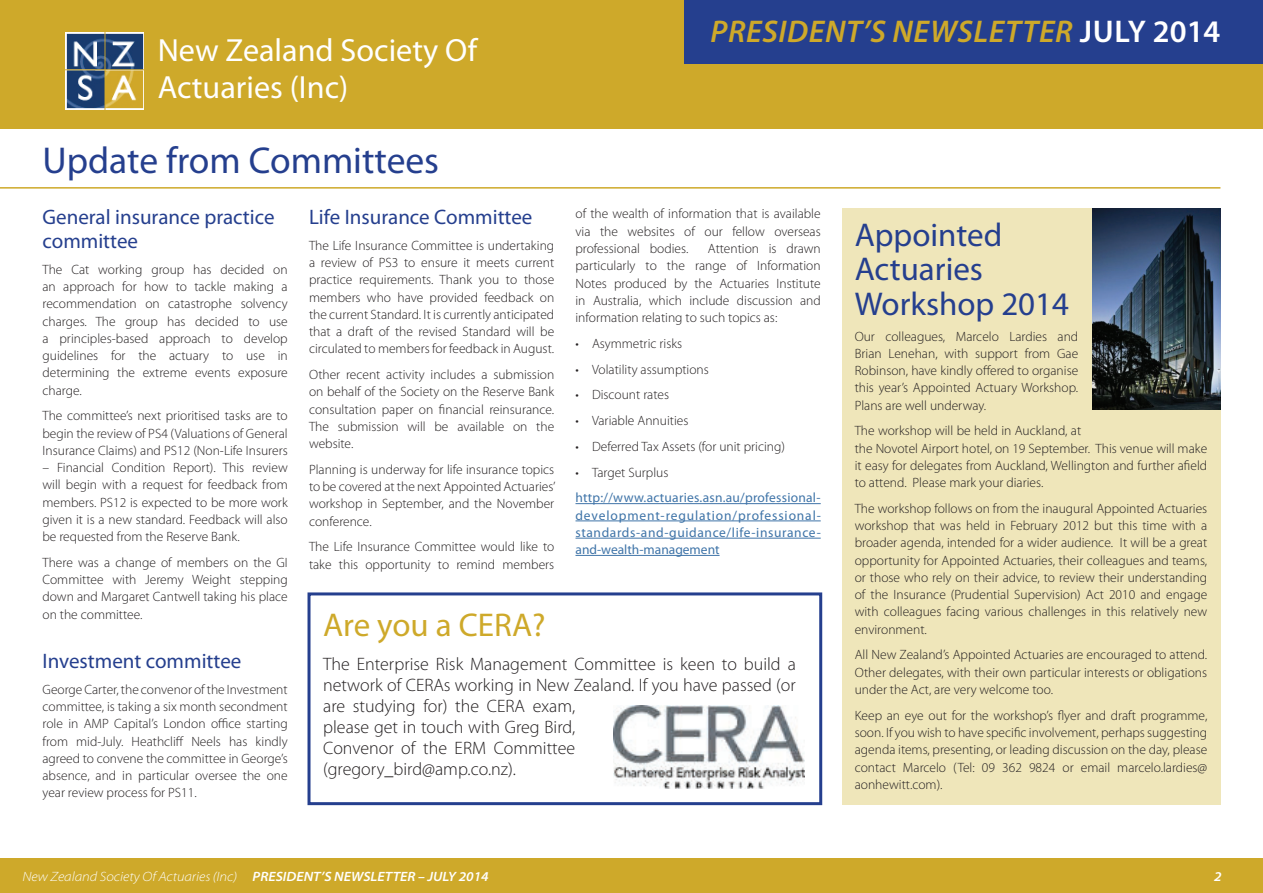
<style>
.page{position:relative;width:1263px;height:893px;background:#fff}
.page>*{position:absolute;margin:0;border:0;box-sizing:border-box;transform-origin:0 0}
.t1{font:37.5px "Myriad Pro";color:#253f8e}
.t2{font:33px/34.5px "Myriad Pro";color:#253f8e}
.t3{font:33px "Myriad Pro";color:#cea92a}
.t4{font:32.25px/37.2px "Myriad Pro";color:#fff}
.t5{font:italic 600 31.5px "Myriad Pro";letter-spacing:.02em;color:#cea92a}
.t6{font:21px/24px "Myriad Pro";color:#253f8e}
.t7{font:300 18px/21px "Myriad Pro";color:#231f20}
.t8{font:300 13.5px/17.2px "Myriad Pro";color:#231f20;text-align:justify}
.t9{font:13.5px/17.2px "Myriad Pro";letter-spacing:.045em;color:#3f74a8;text-align:justify}
.t10{font:italic 300 semi-expanded 13.5px "Myriad Pro";color:#fff}
.t11{font:italic 600 semi-expanded 13.5px "Myriad Pro";color:#fff}
.s1{font-style:normal;color:#fff}
.s2{font-weight:600}
</style>
<div class="page">
<div style="left:0;top:0;width:1263px;height:129px;background:#cea92a"></div>
<img style="left:66px;top:32px;width:78px;height:78px">
<div style="left:685px;top:0;width:578px;height:64px;background:#253f8e"></div>
<div style="left:0;top:858px;width:1263px;height:35px;background:#cea92a"></div>
<hr style="left:0;top:187px;width:1220px;height:2px;background:#cea92a">
<hr style="left:575px;top:503px;width:246px;height:1px;background:#3f74a8">
<hr style="left:575px;top:521px;width:246px;height:1px;background:#3f74a8">
<hr style="left:575px;top:538px;width:246px;height:1px;background:#3f74a8">
<hr style="left:575px;top:555px;width:144px;height:1px;background:#3f74a8">
<img style="left:613px;top:706px;width:191px;height:83px">
<div style="left:307px;top:592px;width:515px;height:213px;border:3px solid #253f8e"></div>
<div style="left:842px;top:208px;width:378px;height:597px;background:#efe6ba"></div>
<img style="left:1092px;top:208px;width:128px;height:202px">
<h3 class="t4" style="left:158px;top:31px;width:321px">New Zealand Society Of<br>Actuaries (Inc)</h3>
<h3 class="t5" style="left:710px;top:12px;width:511px">PRESIDENT’S NEWSLETTER <span class="s1">JULY 2014</span></h3>
<h1 class="t1" style="left:43px;top:137px;width:398px">Update from Committees</h1>
<h3 class="t6" style="left:43px;top:205px;width:234px">General insurance practice committee</h3>
<p class="t8" style="left:43px;top:261px;width:247px">The Cat working group has decided on an approach for how to tackle making a recommendation on catastrophe solvency charges. The group has decided to use a principles-based approach to develop guidelines for the actuary to use in determining the extreme events exposure charge.</p>
<p class="t8" style="left:43px;top:407px;width:247px">The committee’s next prioritised tasks are to begin the review of PS4 (Valuations of General Insurance Claims) and PS12 (Non-Life Insurers</p>
<p class="t8" style="left:43px;top:459px;width:247px">– Financial Condition Report). This review will begin with a request for feedback from members. PS12 is expected to be more work given it is a new standard. Feedback will also be requested from the Reserve Bank.</p>
<p class="t8" style="left:43px;top:554px;width:247px">There was a change of members on the GI Committee with Jeremy Weight stepping down and Margaret Cantwell taking his place on the committee.</p>
<h3 class="t6" style="left:43px;top:649px;width:200px">Investment committee</h3>
<p class="t8" style="left:43px;top:681px;width:247px">George Carter, the convenor of the Investment committee, is taking a six month secondment role in AMP Capital’s London office starting from mid-July. Heathcliff Neels has kindly agreed to convene the committee in George’s absence, and in particular oversee the one year review process for PS11.</p>
<p class="t8" style="left:575px;top:205px;width:247px">of the wealth of information that is available via the websites of our fellow overseas professional bodies.</p>
<h3 class="t6" style="left:309px;top:205px;width:225px">Life Insurance Committee</h3>
<p class="t8" style="left:309px;top:237px;width:247px">The Life Insurance Committee is undertaking a review of PS3 to ensure it meets current practice requirements. Thank you to those members who have provided feedback on the current Standard. It is currently anticipated that a draft of the revised Standard will be circulated to members for feedback in August.</p>
<p class="t8" style="left:309px;top:366px;width:247px">Other recent activity includes a submission on behalf of the Society on the Reserve Bank consultation paper on financial reinsurance.<br>The submission will be available on the website.</p>
<p class="t8" style="left:309px;top:461px;width:248px">Planning is underway for life insurance topics to be covered at the next Appointed Actuaries’ workshop in September, and the November conference.</p>
<p class="t8" style="left:309px;top:538px;width:247px">The Life Insurance Committee would like to take this opportunity to remind members</p>
<p class="t8" style="left:575px;top:240px;width:247px;text-indent:132px">Attention is drawn particularly to the range of Information Notes produced by the Actuaries Institute in Australia, which include discussion and information relating to such topics as:</p>
<p class="t8" style="left:575px;top:334px;width:108px">• Asymmetric risks</p>
<p class="t8" style="left:575px;top:360px;width:135px">• Volatility assumptions</p>
<p class="t8" style="left:575px;top:386px;width:95px">• Discount rates</p>
<p class="t8" style="left:575px;top:412px;width:114px">• Variable Annuities</p>
<p class="t8" style="left:575px;top:438px;width:211px">• Deferred Tax Assets (for unit pricing)</p>
<p class="t8" style="left:575px;top:463px;width:94px">• Target Surplus</p>
<p class="t9" style="left:575px;top:489px;width:247px">http://www.actuaries.asn.au/professional&shy;development-regulation/professional&shy;standards-and-guidance/life-insurance&shy;and-wealth-management</p>
<h2 class="t3" style="left:323px;top:604px;width:224px">Are you a CE RA?</h2>
<p class="t7" style="left:323px;top:653px;width:474px">The Enterprise Risk Management Committee is keen to build a network of CERAs working in New Zealand. If you have passed (or are studying for) the CERA exam,<br>please get in touch with Greg Bird,<br>Convenor of the ERM Committee<br>(gregory_bird@amp.co.nz).</p>
<h2 class="t2" style="left:855px;top:217px;width:216px">Appointed<br>Actuaries<br>Workshop 2014</h2>
<p class="t8" style="left:855px;top:327px;width:225px">Our colleagues, Marcelo Lardies and Brian Lenehan, with support from Gae Robinson, have kindly offered to organise this year’s Appointed Actuary Workshop.<br>Plans are well underway.</p>
<p class="t8" style="left:855px;top:422px;width:354px;text-align:left">The workshop will be held in Auckland, at<br>the Novotel Airport hotel, on 19 September. This venue will make it easy for delegates from Auckland, Wellington and further afield to attend. Please mark your diaries.</p>
<p class="t8" style="left:855px;top:500px;width:354px">The workshop follows on from the inaugural Appointed Actuaries workshop that was held in February 2012 but this time with a broader agenda, intended for a wider audience. It will be a great opportunity for Appointed Actuaries, their colleagues and teams, or those who rely on their advice, to review their understanding of the Insurance (Prudential Supervision) Act 2010 and engage with colleagues facing various challenges in this relatively new environment.</p>
<p class="t8" style="left:855px;top:646px;width:354px">All New Zealand’s Appointed Actuaries are encouraged to attend.<br>Other delegates, with their own particular interests or obligations under the Act, are very welcome too.</p>
<p class="t8" style="left:855px;top:706px;width:354px">Keep an eye out for the workshop’s flyer and draft programme, soon. If you wish to have specific involvement, perhaps suggesting agenda items, presenting, or leading discussion on the day, please contact Marcelo (Tel: 09 362 9824 or email marcelo.lardies@ aonhewitt.com).</p>
<p class="t10" style="left:22px;top:868px;width:468px">New Zealand Society Of Actuaries (Inc) <span class="s2">PRESIDENT’S NEWSLETTER – JULY 2014</span></p>
<p class="t11" style="left:1214px;top:869px;width:9px">2</p>
</div>
